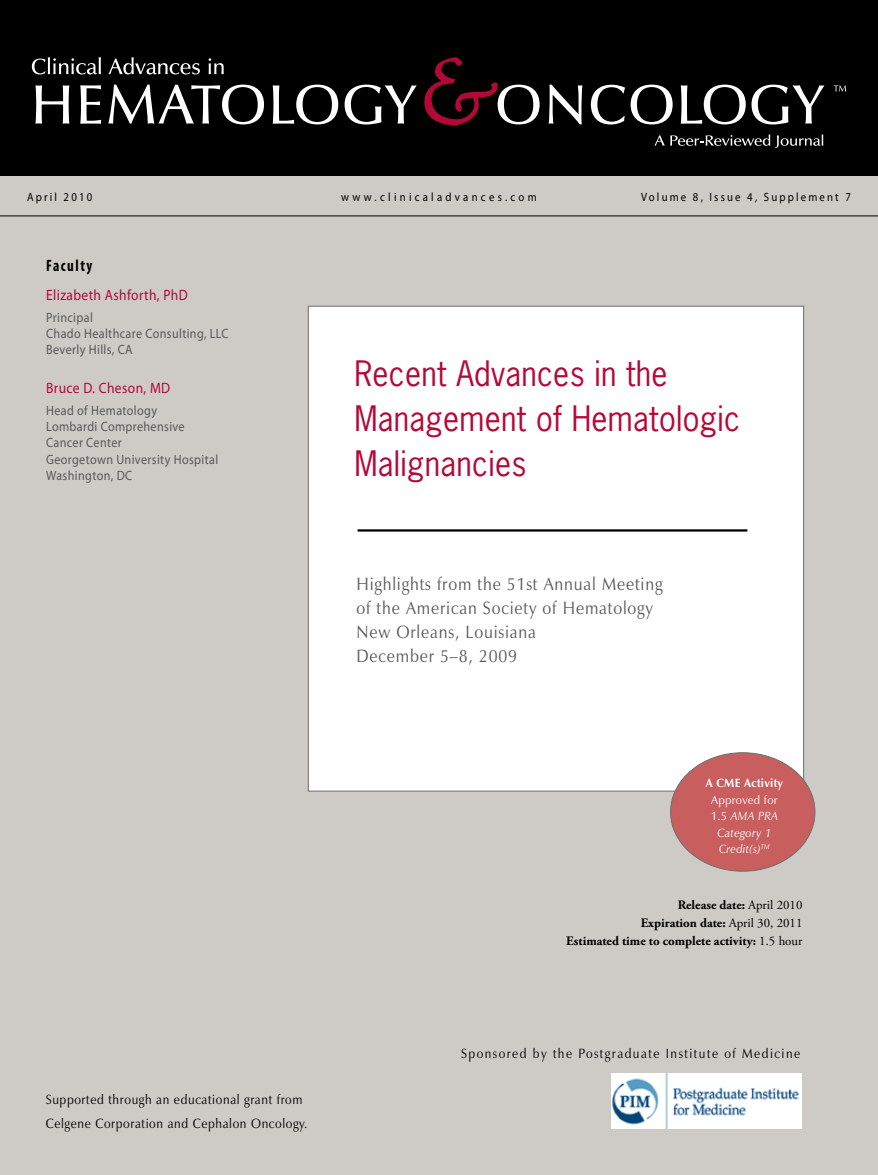
<style>
.page{position:relative;width:878px;height:1175px;background:#fff}
.page>*{position:absolute;margin:0;border:0;box-sizing:border-box;transform-origin:0 0}
.t1{font:33px/45px "News Gothic Std";letter-spacing:.01em;color:#b50938;scale:.95 1}
.t2{font:18px/24px "Zapf Humanist 601 BT";letter-spacing:.05em;color:#58595b;scale:.9 1}
.t3{font:700 condensed 16.5px "Myriad Pro";letter-spacing:.1em;color:#000;scale:.9 1}
.t4{font:15px "Myriad Pro";letter-spacing:.03em;color:#b30838;scale:.9 1}
.t5{font:13.5px/16.2px "Myriad Pro";letter-spacing:.03em;color:#58595b;scale:.9 1}
.t6{font:13.5px/24px "Zapf Humanist 601 BT";letter-spacing:.05em;color:#000;scale:.9 1}
.t7{font:13.5px "Zapf Humanist 601 BT";letter-spacing:.12em;color:#000;scale:.9 1}
.t8{font:700 12.9px/18px "Adobe Garamond Pro";color:#000;text-align:right}
.t9{font:italic 12px/16.5px "Zapf Humanist 601 BT";letter-spacing:.025em;color:#fff;text-align:center;scale:.95 1}
.t10{font:12px "Myriad Pro";letter-spacing:.2em;color:#000;scale:.9 1}
.t11{font:12px "Myriad Pro";letter-spacing:.3em;color:#000;scale:.9 1}
.t12{font:700 12px "Zapf Humanist 601 BT";letter-spacing:.025em;color:#fff;scale:.95 1}
.s1{font-style:normal}
.s2{font-weight:400}
</style>
<div class="page">
<div style="left:0;top:0;width:878px;height:1174px;background:#cecbc6"></div>
<div style="left:308px;top:306px;width:495px;height:485px;background:#fff;border:1px solid #6d6e71"></div>
<hr style="left:0;top:216px;width:878px;height:1px;background:#000">
<div style="left:0;top:0;width:878px;height:176px;background:#000"></div>
<svg style="left:654px;top:135px;width:10px;height:11px"></svg>
<svg style="left:670px;top:134px;width:153px;height:14px"></svg>
<svg style="left:32px;top:57px;width:69px;height:17px"></svg>
<svg style="left:108px;top:57px;width:92px;height:17px"></svg>
<svg style="left:208px;top:58px;width:16px;height:16px"></svg>
<svg style="left:35px;top:85px;width:34px;height:39px"></svg>
<svg style="left:80px;top:85px;width:21px;height:39px"></svg>
<svg style="left:108px;top:85px;width:156px;height:39px"></svg>
<svg style="left:273px;top:85px;width:65px;height:39px"></svg>
<svg style="left:344px;top:85px;width:72px;height:39px"></svg>
<svg style="left:424px;top:57px;width:115px;height:69px"></svg>
<svg style="left:548px;top:85px;width:34px;height:39px"></svg>
<svg style="left:591px;top:85px;width:81px;height:39px"></svg>
<svg style="left:680px;top:85px;width:65px;height:39px"></svg>
<svg style="left:751px;top:85px;width:73px;height:39px"></svg>
<svg style="left:833px;top:85px;width:13px;height:6px"></svg>
<hr style="left:357px;top:529px;width:390px;height:2px;background:#000">
<img style="left:611px;top:1073px;width:190px;height:56px">
<div style="left:670px;top:752px;width:144px;height:119px;background:#c95e5f;border-radius:50%"></div>
<p class="t10" style="left:27px;top:190px;width:74px">April 2010</p>
<p class="t11" style="left:341px;top:190px;width:219px">www.clinicaladvances.com</p>
<p class="t10" style="left:641px;top:190px;width:235px">Volume 8, Issue 4, Supplement 7</p>
<p class="t3" style="left:46px;top:255px;width:53px">Faculty</p>
<p class="t4" style="left:46px;top:286px;width:159px">Elizabeth Ashforth, PhD</p>
<p class="t5" style="left:46px;top:309px;width:204px">Principal<br>Chado Healthcare Consulting, LLC<br>Beverly Hills, CA</p>
<p class="t4" style="left:46px;top:379px;width:139px">Bruce D. Cheson, MD</p>
<p class="t5" style="left:46px;top:402px;width:193px">Head of Hematology<br>Lombardi Comprehensive<br>Cancer Center<br>Georgetown University Hospital<br>Washington, DC</p>
<p class="t6" style="left:46px;top:1087px;width:292px">Supported through an educational grant from<br>Celgene Corporation and Cephalon Oncology.</p>
<h1 class="t1" style="left:354px;top:350px;width:407px">Recent Advances in the<br>Management of Hematologic<br>Malignancies</h1>
<h2 class="t2" style="left:356px;top:571px;width:341px">Highlights from the 51st Annual Meeting of the American Society of Hematology<br>New Orleans, Louisiana<br>December 5–8, 2009</h2>
<p class="t12" style="left:705px;top:775px;width:83px">A CME Activity</p>
<p class="t9" style="left:711px;top:791px;width:72px"><span class="s1">Approved for<br>1.5</span> AMA PRA<br>Category 1<br>Credit(s)<sup>TM</sup></p>
<p class="t8" style="left:566px;top:895px;width:238px">Release date: <span class="s2">April 2010<br></span>Expiration date: <span class="s2">April 30, 2011<br></span>Estimated time to complete activity: <span class="s2">1.5 hour</span></p>
<p class="t7" style="left:461px;top:1045px;width:378px">Sponsored by the Postgraduate Institute of Medicine</p>
</div>
